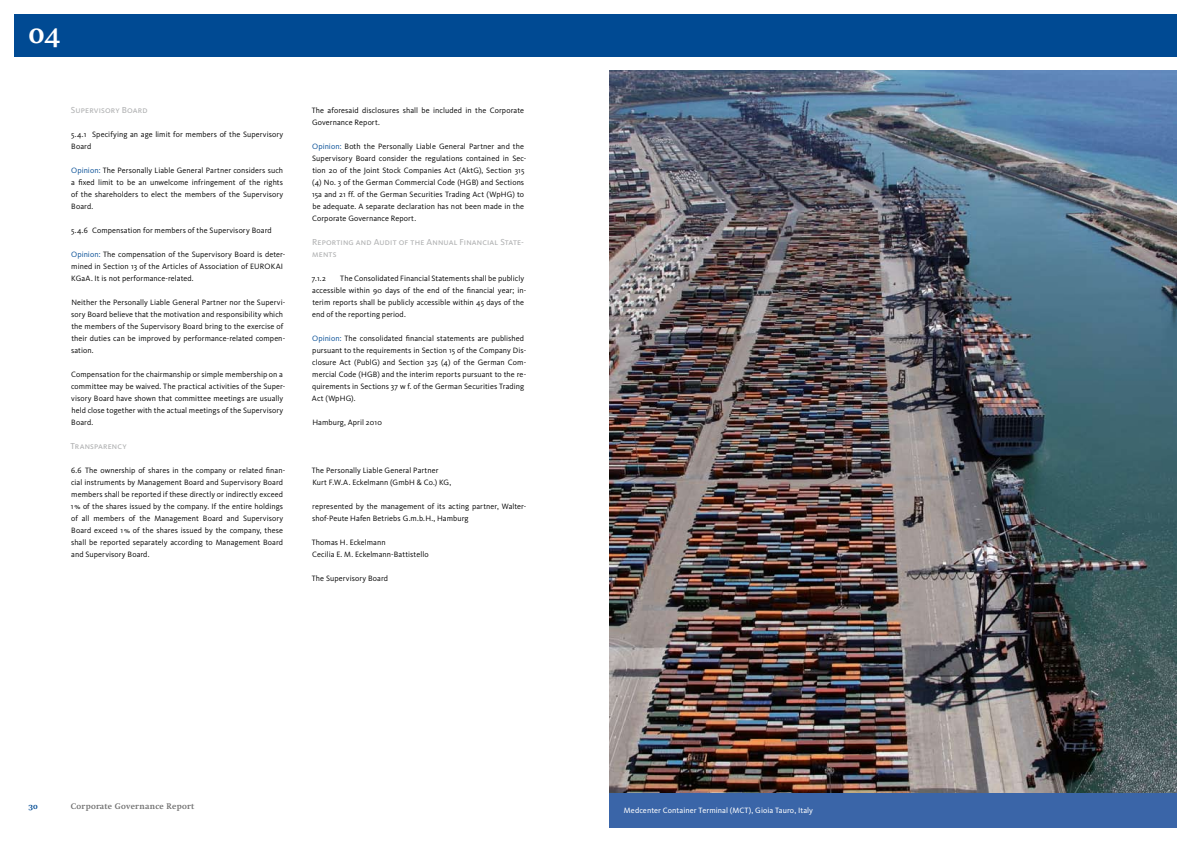
<style>
.page{position:relative;width:1191px;height:842px;background:#fff}
.page>*{position:absolute;margin:0;border:0;box-sizing:border-box;transform-origin:0 0}
.t1{font:700 28px "Nu Swift";color:#fff}
.t2{font:9px/12px "Kievit Book SC";letter-spacing:.015em;color:#b1b2b3}
.t3{font:8px/12px "Kievit";letter-spacing:.01em;color:#000}
.t4{font:8px "Kievit";letter-spacing:.01em;color:#fff}
.t5{font:700 8px "Nu Swift";letter-spacing:.035em;color:#6f6f6f}
.t6{font:700 8px "Nu Swift";color:#004a93}
.s1{color:#004a93}
</style>
<div class="page">
<div style="left:14px;top:14px;width:1162px;height:43px;background:#004a93"></div>
<img style="left:609px;top:70px;width:567px;height:723px">
<div style="left:609px;top:793px;width:567px;height:35px;background:#3a65a8"></div>
<h1 class="t1" style="left:28px;top:16px;width:33px">04</h1>
<p class="t2" style="left:71px;top:104px;width:78px">Supervisory Board</p>
<p class="t3" style="left:71px;top:129px;width:214px">5.4.1 Specifying an age limit for members of the Supervisory<br>Board</p>
<p class="t3" style="left:71px;top:165px;width:214px;text-align:justify"><span class="s1">Opinion:</span> The Personally Liable General Partner considers such a fixed limit to be an unwelcome infringement of the rights of the shareholders to elect the members of the Supervisory Board.</p>
<p class="t3" style="left:71px;top:225px;width:202px">5.4.6 Compensation for members of the Supervisory Board</p>
<p class="t3" style="left:71px;top:249px;width:215px"><span class="s1">Opinion:</span> The compensation of the Supervisory Board is deter&shy;mined in Section 13 of the Articles of Association of EUROKAI<br>KGaA. It is not performance-related.</p>
<p class="t3" style="left:71px;top:297px;width:216px">Neither the Personally Liable General Partner nor the Supervi&shy;sory Board believe that the motivation and responsibility which the members of the Supervisory Board bring to the exercise of their duties can be improved by performance-related compen&shy;sation.</p>
<p class="t3" style="left:71px;top:369px;width:216px">Compensation for the chairmanship or simple membership on a committee may be waived. The practical activities of the Super&shy;visory Board have shown that committee meetings are usually held close together with the actual meetings of the Supervisory Board.</p>
<p class="t2" style="left:71px;top:440px;width:58px">Transparency</p>
<p class="t3" style="left:71px;top:465px;width:216px">6.6 The ownership of shares in the company or related finan&shy;cial instruments by Management Board and Supervisory Board members shall be reported if these directly or indirectly exceed 1% of the shares issued by the company. If the entire holdings of all members of the Management Board and Supervisory Board exceed 1% of the shares issued by the company, these shall be reported separately according to Management Board and Supervisory Board.</p>
<p class="t3" style="left:312px;top:105px;width:214px">The aforesaid disclosures shall be included in the Corporate<br>Governance Report.</p>
<p class="t3" style="left:312px;top:141px;width:216px"><span class="s1">Opinion:</span> Both the Personally Liable General Partner and the Supervisory Board consider the regulations contained in Sec&shy;tion 20 of the Joint Stock Companies Act (AktG), Section 315 (4) No. 3 of the German Commercial Code (HGB) and Sections 15a and 21 ff. of the German Securities Trading Act (WpHG) to be adequate. A separate declaration has not been made in the Corporate Governance Report.</p>
<p class="t2" style="left:312px;top:236px;width:213px">Reporting and Audit of the Annual Financial State&shy;ments</p>
<p class="t3" style="left:312px;top:273px;width:16px">7.1.2</p>
<p class="t3" style="left:312px;top:273px;width:216px;text-indent:28px">The Consolidated Financial Statements shall be publicly accessible within 90 days of the end of the financial year; in&shy;terim reports shall be publicly accessible within 45 days of the end of the reporting period.</p>
<p class="t3" style="left:312px;top:333px;width:216px"><span class="s1">Opinion:</span> The consolidated financial statements are published pursuant to the requirements in Section 15 of the Company Dis&shy;closure Act (PublG) and Section 325 (4) of the German Com&shy;mercial Code (HGB) and the interim reports pursuant to the re&shy;quirements in Sections 37 w f. of the German Securities Trading Act (WpHG).</p>
<p class="t3" style="left:312px;top:417px;width:71px">Hamburg, April 2010</p>
<p class="t3" style="left:312px;top:465px;width:141px">The Personally Liable General Partner<br>Kurt F.W.A. Eckelmann (GmbH &amp; Co.) KG,</p>
<p class="t3" style="left:312px;top:501px;width:216px">represented by the management of its acting partner, Walter&shy;shof-Peute Hafen Betriebs G.m.b.H., Hamburg</p>
<p class="t3" style="left:312px;top:537px;width:118px">Thomas H. Eckelmann<br>Cecilia E. M. Eckelmann-Battistello</p>
<p class="t3" style="left:312px;top:573px;width:78px">The Supervisory Board</p>
<p class="t6" style="left:28px;top:802px;width:11px">30</p>
<p class="t5" style="left:71px;top:802px;width:125px">Corporate Governance Report</p>
<p class="t4" style="left:624px;top:806px;width:191px">Medcenter Container Terminal (MCT), Gioia Tauro, Italy</p>
</div>
